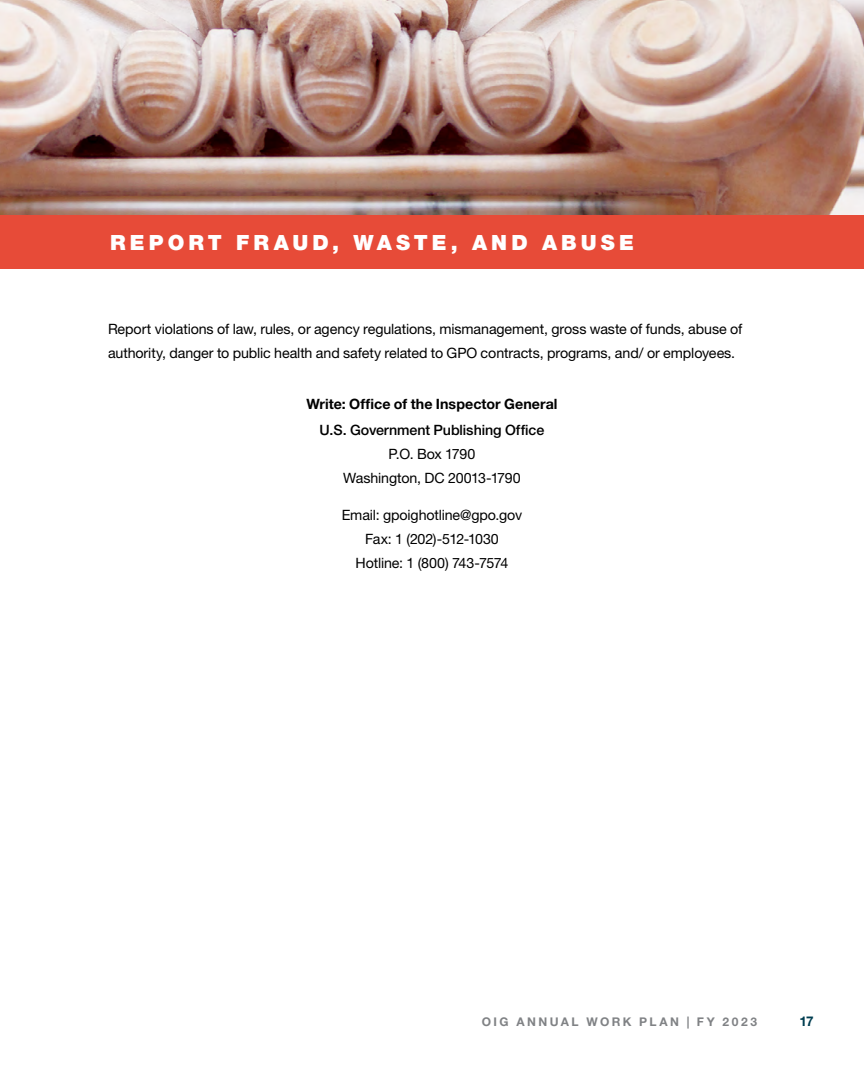
<style>
.page{position:relative;width:864px;height:1080px;background:#fff}
.page>*{position:absolute;margin:0;border:0;box-sizing:border-box;transform-origin:0 0}
.t1{font:900 21px "Helvetica Neue LT Std";letter-spacing:.19em;color:#fff}
.t2{font:14.25px/24px "Helvetica Neue LT Std";letter-spacing:-.01em;color:#000;text-align:center}
.t3{font:700 14.25px "Helvetica Neue LT Std";letter-spacing:.005em;color:#000}
.t4{font:500 14.25px "Helvetica Neue LT Std";letter-spacing:-.005em;color:#000}
.t5{font:700 13.5px "Helvetica Neue LT Std";color:#003e51}
.t6{font:700 12px "Helvetica Neue LT Std";letter-spacing:.205em;color:#808285}
</style>
<div class="page">
<img style="left:0;top:0;width:864px;height:215px">
<div style="left:0;top:215px;width:864px;height:54px;background:#e74b38"></div>
<h1 class="t1" style="left:110px;top:230px;width:525px">REPORT FRAUD, WASTE, AND ABUSE</h1>
<p class="t2" style="left:108px;top:317px;width:636px;text-align:left">Report violations of law, rules, or agency regulations, mismanagement, gross waste of funds, abuse of authority, danger to public health and safety related to GPO contracts, programs, and/ or employees.</p>
<p class="t3" style="left:306px;top:395px;width:253px">Write: Office of the Inspector General</p>
<p class="t4" style="left:320px;top:421px;width:226px">U.S. Government Publishing Office</p>
<p class="t2" style="left:343px;top:442px;width:179px">P.O. Box 1790<br>Washington, DC 20013-1790</p>
<p class="t2" style="left:342px;top:503px;width:182px">Email: gpoighotline@gpo.gov<br>Fax: 1 (202)-512-1030<br>Hotline: 1 (800) 743-7574</p>
<p class="t6" style="left:482px;top:1015px;width:277px">OIG ANNUAL WORK PLAN | FY 2023</p>
<p class="t5" style="left:800px;top:1013px;width:16px">17</p>
</div>
